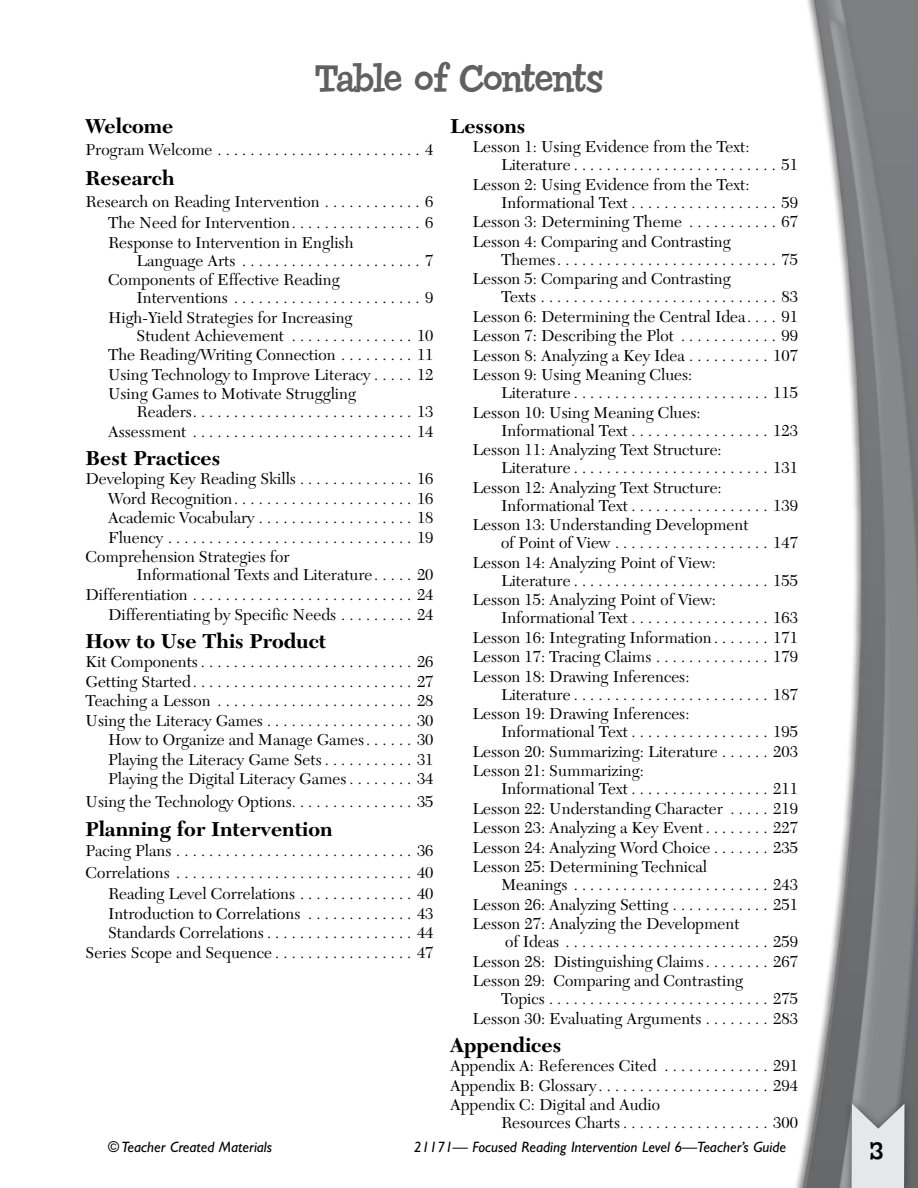
<style>
.page{position:relative;width:918px;height:1188px;background:#fff}
.page>*{position:absolute;margin:0;border:0;box-sizing:border-box;transform-origin:0 0}
.t1{font:37.5px "Chowderhead";letter-spacing:-.01em;color:#5f6062}
.t2{font:24px "Chowderhead";color:#000}
.t3{font:700 21px "New Caledonia LT Std";color:#000}
.t4{font:16.5px/19.5px "New Caledonia LT Std";color:#000}
.t5{font:italic 15px "Gill Sans Std";color:#000}
</style>
<div class="page">
<img style="left:795px;top:0;width:123px;height:1188px">
<div style="left:843px;top:1097px;width:70px;height:91px;background:#000;opacity:.4"></div>
<svg style="left:851px;top:1104px;width:53px;height:84px;background:#d5d6d7"></svg>
<h1 class="t1" style="left:315px;top:57px;width:290px">Table of Contents</h1>
<p class="t3" style="left:86px;top:113px;width:89px">Welcome</p>
<p class="t4" style="left:86px;top:140px;width:350px">Program Welcome . . . . . . . . . . . . . . . . . . . . . . . . . 4</p>
<p class="t3" style="left:86px;top:165px;width:91px">Research</p>
<p class="t4" style="left:86px;top:192px;width:350px;line-height:21px;text-align:right">Research on Reading Intervention . . . . . . . . . . . . 6<br>The Need for Intervention . . . . . . . . . . . . . . . . 6</p>
<p class="t4" style="left:137px;top:234px;width:298px;line-height:18px;text-indent:-28px">Response to Intervention in English<br>Language Arts . . . . . . . . . . . . . . . . . . . . . . 7</p>
<p class="t4" style="left:137px;top:271px;width:298px;line-height:18px;text-indent:-28px">Components of Effective Reading<br>Interventions . . . . . . . . . . . . . . . . . . . . . . . 9</p>
<p class="t4" style="left:137px;top:309px;width:299px;line-height:18px;text-indent:-28px">High-Yield Strategies for Increasing<br>Student Achievement . . . . . . . . . . . . . . . 10</p>
<p class="t4" style="left:108px;top:345px;width:327px;text-align:justify">The Reading/Writing Connection . . . . . . . . . 11<br>Using Technology to Improve Literacy . . . . . 12<br>Using Games to Motivate Struggling</p>
<p class="t4" style="left:108px;top:402px;width:327px;text-align:right">Readers . . . . . . . . . . . . . . . . . . . . . . . . . . . 13<br>Assessment . . . . . . . . . . . . . . . . . . . . . . . . . . . 14</p>
<p class="t3" style="left:86px;top:446px;width:136px">Best Practices</p>
<p class="t4" style="left:86px;top:470px;width:350px">Developing Key Reading Skills . . . . . . . . . . . . . . 16</p>
<p class="t4" style="left:108px;top:489px;width:327px">Word Recognition . . . . . . . . . . . . . . . . . . . . . . 16</p>
<p class="t4" style="left:108px;top:509px;width:327px">Academic Vocabulary . . . . . . . . . . . . . . . . . . . 18</p>
<p class="t4" style="left:108px;top:528px;width:327px">Fluency . . . . . . . . . . . . . . . . . . . . . . . . . . . . . . 19</p>
<p class="t4" style="left:86px;top:548px;width:206px">Comprehension Strategies for</p>
<p class="t4" style="left:86px;top:566px;width:350px;text-align:right">Informational Texts and Literature . . . . . 20<br>Differentiation . . . . . . . . . . . . . . . . . . . . . . . . . . . 24<br>Differentiating by Specific Needs . . . . . . . . . 24</p>
<p class="t3" style="left:86px;top:628px;width:242px">How to Use This Product</p>
<p class="t4" style="left:85px;top:652px;width:350px;text-align:right">Kit Components . . . . . . . . . . . . . . . . . . . . . . . . . . 26<br>Getting Started . . . . . . . . . . . . . . . . . . . . . . . . . . . 27<br>Teaching a Lesson . . . . . . . . . . . . . . . . . . . . . . . . 28<br>Using the Literacy Games . . . . . . . . . . . . . . . . . . 30<br>How to Organize and Manage Games . . . . . . 30<br>Playing the Literacy Game Sets . . . . . . . . . . . 31<br>Playing the Digital Literacy Games . . . . . . . . 34</p>
<p class="t4" style="left:86px;top:792px;width:350px">Using the Technology Options. . . . . . . . . . . . . . . 35</p>
<p class="t3" style="left:86px;top:817px;width:249px">Planning for Intervention</p>
<p class="t4" style="left:86px;top:840px;width:350px;line-height:22.5px">Pacing Plans . . . . . . . . . . . . . . . . . . . . . . . . . . . . . 36<br>Correlations . . . . . . . . . . . . . . . . . . . . . . . . . . . . . 40</p>
<p class="t4" style="left:86px;top:885px;width:350px;text-align:right">Reading Level Correlations . . . . . . . . . . . . . . 40<br>Introduction to Correlations . . . . . . . . . . . . . 43<br>Standards Correlations . . . . . . . . . . . . . . . . . . 44<br>Series Scope and Sequence . . . . . . . . . . . . . . . . . 47</p>
<p class="t3" style="left:450px;top:113px;width:77px">Lessons</p>
<p class="t4" style="left:501px;top:138px;width:298px;line-height:18px;text-indent:-28px">Lesson 1: Using Evidence from the Text:<br>Literature . . . . . . . . . . . . . . . . . . . . . . . . . 51</p>
<p class="t4" style="left:501px;top:176px;width:298px;line-height:18px;text-indent:-28px">Lesson 2: Using Evidence from the Text:<br>Informational Text . . . . . . . . . . . . . . . . . . 59</p>
<p class="t4" style="left:473px;top:212px;width:327px">Lesson 3: Determining Theme . . . . . . . . . . . 67<br>Lesson 4: Comparing and Contrasting</p>
<p class="t4" style="left:473px;top:250px;width:327px;text-indent:28px">Themes . . . . . . . . . . . . . . . . . . . . . . . . . . . 75<br>Lesson 5: Comparing and Contrasting</p>
<p class="t4" style="left:473px;top:287px;width:327px;text-align:justify;text-indent:28px">Texts . . . . . . . . . . . . . . . . . . . . . . . . . . . . . 83<br>Lesson 6: Determining the Central Idea . . . . 91<br>Lesson 7: Describing the Plot . . . . . . . . . . . . 99<br>Lesson 8: Analyzing a Key Idea . . . . . . . . . . 107<br>Lesson 9: Using Meaning Clues:</p>
<p class="t4" style="left:473px;top:383px;width:327px;text-indent:28px">Literature . . . . . . . . . . . . . . . . . . . . . . . . 115<br>Lesson 10: Using Meaning Clues:</p>
<p class="t4" style="left:473px;top:421px;width:327px;text-indent:28px">Informational Text . . . . . . . . . . . . . . . . . 123<br>Lesson 11: Analyzing Text Structure:</p>
<p class="t4" style="left:473px;top:458px;width:327px;text-indent:28px">Literature . . . . . . . . . . . . . . . . . . . . . . . . 131<br>Lesson 12: Analyzing Text Structure:</p>
<p class="t4" style="left:473px;top:496px;width:327px;text-indent:28px">Informational Text . . . . . . . . . . . . . . . . . 139<br>Lesson 13: Understanding Development</p>
<p class="t4" style="left:473px;top:533px;width:327px;text-indent:28px">of Point of View . . . . . . . . . . . . . . . . . . . 147<br>Lesson 14: Analyzing Point of View:</p>
<p class="t4" style="left:473px;top:571px;width:327px;text-indent:28px">Literature . . . . . . . . . . . . . . . . . . . . . . . . 155<br>Lesson 15: Analyzing Point of View:</p>
<p class="t4" style="left:473px;top:608px;width:327px;text-align:justify;text-indent:28px">Informational Text . . . . . . . . . . . . . . . . . 163<br>Lesson 16: Integrating Information . . . . . . . 171<br>Lesson 17: Tracing Claims . . . . . . . . . . . . . . 179<br>Lesson 18: Drawing Inferences:</p>
<p class="t4" style="left:473px;top:685px;width:327px;text-indent:28px">Literature . . . . . . . . . . . . . . . . . . . . . . . . 187<br>Lesson 19: Drawing Inferences:</p>
<p class="t4" style="left:473px;top:722px;width:327px;text-align:justify;text-indent:28px">Informational Text . . . . . . . . . . . . . . . . . 195<br>Lesson 20: Summarizing: Literature . . . . . . 203<br>Lesson 21: Summarizing:</p>
<p class="t4" style="left:473px;top:779px;width:327px;text-align:justify;text-indent:28px">Informational Text . . . . . . . . . . . . . . . . . 211<br>Lesson 22: Understanding Character . . . . . 219<br>Lesson 23: Analyzing a Key Event . . . . . . . . 227<br>Lesson 24: Analyzing Word Choice . . . . . . . 235<br>Lesson 25: Determining Technical</p>
<p class="t4" style="left:473px;top:875px;width:327px;text-align:justify;text-indent:28px">Meanings . . . . . . . . . . . . . . . . . . . . . . . . 243<br>Lesson 26: Analyzing Setting . . . . . . . . . . . . 251<br>Lesson 27: Analyzing the Development</p>
<p class="t4" style="left:473px;top:932px;width:327px;text-align:justify;text-indent:33px">of Ideas . . . . . . . . . . . . . . . . . . . . . . . . . 259<br>Lesson 28: Distinguishing Claims . . . . . . . . 267<br>Lesson 29: Comparing and Contrasting</p>
<p class="t4" style="left:473px;top:989px;width:327px;text-align:right">Topics . . . . . . . . . . . . . . . . . . . . . . . . . . . 275<br>Lesson 30: Evaluating Arguments . . . . . . . . 283</p>
<p class="t3" style="left:450px;top:1032px;width:113px">Appendices</p>
<p class="t4" style="left:450px;top:1056px;width:350px;text-align:justify">Appendix A: References Cited . . . . . . . . . . . . . 291<br>Appendix B: Glossary . . . . . . . . . . . . . . . . . . . . . 294<br>Appendix C: Digital and Audio</p>
<p class="t4" style="left:501px;top:1113px;width:298px">Resources Charts . . . . . . . . . . . . . . . . . . 300</p>
<p class="t5" style="left:108px;top:1138px;width:165px">© Teacher Created Materials</p>
<p class="t5" style="left:414px;top:1138px;width:374px">21171— Focused Reading Intervention Level 6—Teacher’s Guide</p>
<h2 class="t2" style="left:870px;top:1138px;width:15px">3</h2>
</div>
